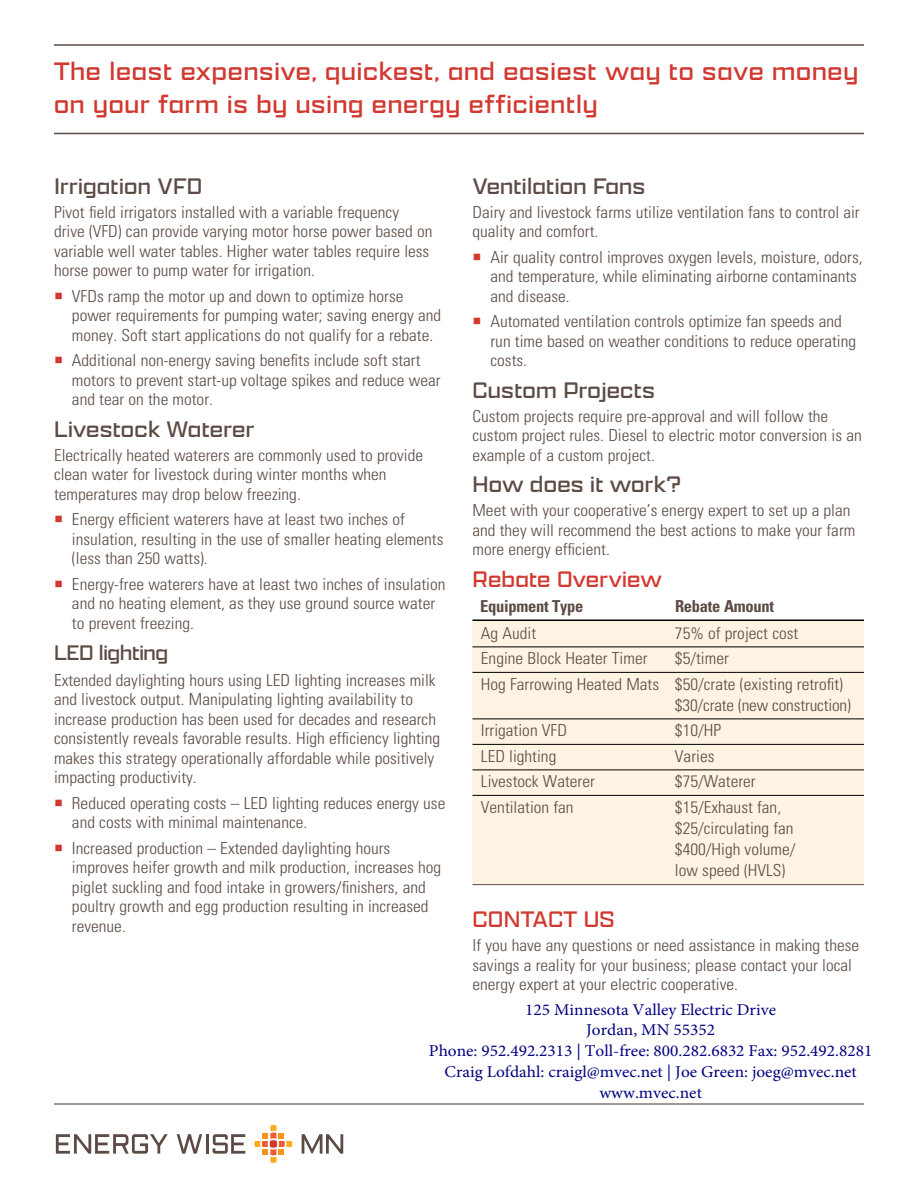
<style>
.page{position:relative;width:918px;height:1188px;background:#fff}
.page>*{position:absolute;margin:0;border:0;box-sizing:border-box;transform-origin:0 0}
.t1{font:300 27px/33px "Apotek Extended";letter-spacing:.03em;color:#d1382f}
.t2{font:300 24px "Apotek Extended";letter-spacing:.01em;color:#5c4b44}
.t3{font:300 24px "Apotek Extended";letter-spacing:.01em;color:#d1382f}
.t4{font:300 22.5px "Apotek Extended";letter-spacing:-.015em;color:#5c4b44}
.t5{font:300 condensed 16.5px/19.5px "Univers LT Std";color:#5c4b44;scale:1.05 1}
.t6{font:16.5px/20.9px "Minion Pro";color:#000080;text-align:center;scale:1.05 1}
.t7{font:700 condensed 16.5px "Univers LT Std";letter-spacing:-.015em;color:#5c4b44}
.s1{color:#d1382f}
</style>
<div class="page">
<div style="left:472px;top:620px;width:392px;height:264px;background:#fff3e3"></div>
<svg style="left:254px;top:1125px;width:39px;height:38px"></svg>
<svg style="left:56px;top:1134px;width:112px;height:20px"></svg>
<svg style="left:177px;top:1134px;width:25px;height:20px"></svg>
<hr style="left:206px;top:1134px;width:2px;height:20px;background:#5c4b44">
<svg style="left:213px;top:1134px;width:32px;height:20px"></svg>
<svg style="left:302px;top:1134px;width:41px;height:20px"></svg>
<hr style="left:54px;top:1103px;width:810px;height:2px;background:#5c4b44">
<hr style="left:54px;top:133px;width:810px;height:1px;background:#5c4b44">
<hr style="left:54px;top:44px;width:810px;height:2px;background:#5c4b44">
<hr style="left:472px;top:620px;width:392px;height:1px;background:#000">
<hr style="left:472px;top:646px;width:392px;height:1px;background:#000">
<hr style="left:472px;top:672px;width:392px;height:1px;background:#000">
<hr style="left:472px;top:718px;width:392px;height:1px;background:#000">
<hr style="left:472px;top:744px;width:392px;height:1px;background:#000">
<hr style="left:472px;top:770px;width:392px;height:1px;background:#000">
<hr style="left:472px;top:795px;width:392px;height:1px;background:#000">
<hr style="left:472px;top:884px;width:392px;height:1px;background:#5c4b44">
<h1 class="t1" style="left:54px;top:54px;width:806px">The least expensive, quickest, and easiest way to save money on your farm is by using energy efficiently</h1>
<h2 class="t2" style="left:472px;top:171px;width:174px">Ventilation Fans</h2>
<p class="t5" style="left:472px;top:202px;width:370px">Dairy and livestock farms utilize ventilation fans to control air quality and comfort.</p>
<p class="t5" style="left:490px;top:247px;width:356px;text-indent:-18px"><span class="s1">○</span> Air quality control improves oxygen levels, moisture, odors, and temperature, while eliminating airborne contaminants and disease.</p>
<p class="t5" style="left:490px;top:311px;width:350px;text-indent:-18px"><span class="s1">○</span> Automated ventilation controls optimize fan speeds and run time based on weather conditions to reduce operating costs.</p>
<h2 class="t2" style="left:472px;top:375px;width:184px">Custom Projects</h2>
<p class="t5" style="left:472px;top:406px;width:372px">Custom projects require pre-approval and will follow the custom project rules. Diesel to electric motor conversion is an example of a custom project.</p>
<h2 class="t2" style="left:472px;top:469px;width:211px">How does it work?</h2>
<p class="t5" style="left:472px;top:500px;width:366px">Meet with your cooperative’s energy expert to set up a plan and they will recommend the best actions to make your farm more energy efficient.</p>
<h2 class="t3" style="left:472px;top:564px;width:191px">Rebate Overview</h2>
<p class="t7" style="left:480px;top:596px;width:105px">Equipment Type</p>
<p class="t7" style="left:675px;top:596px;width:101px">Rebate Amount</p>
<p class="t5" style="left:481px;top:623px;width:54px">Ag Audit</p>
<p class="t5" style="left:675px;top:623px;width:119px">75% of project cost</p>
<p class="t5" style="left:481px;top:649px;width:160px">Engine Block Heater Timer</p>
<h2 class="t2" style="left:54px;top:171px;width:150px">Irrigation VFD</h2>
<p class="t5" style="left:54px;top:202px;width:362px">Pivot field irrigators installed with a variable frequency drive (VFD) can provide varying motor horse power based on variable well water tables. Higher water tables require less horse power to pump water for irrigation.</p>
<p class="t5" style="left:72px;top:286px;width:353px;text-indent:-18px"><span class="s1">○</span> VFDs ramp the motor up and down to optimize horse power requirements for pumping water; saving energy and money. Soft start applications do not qualify for a rebate.</p>
<p class="t5" style="left:72px;top:350px;width:353px;text-indent:-18px"><span class="s1">○</span> Additional non-energy saving benefits include soft start motors to prevent start-up voltage spikes and reduce wear and tear on the motor.</p>
<h2 class="t2" style="left:54px;top:414px;width:202px">Livestock Waterer</h2>
<p class="t5" style="left:54px;top:445px;width:353px">Electrically heated waterers are commonly used to provide clean water for livestock during winter months when temperatures may drop below freezing.</p>
<p class="t5" style="left:72px;top:509px;width:355px;text-indent:-18px"><span class="s1">○</span> Energy efficient waterers have at least two inches of insulation, resulting in the use of smaller heating elements (less than 250 watts).</p>
<p class="t5" style="left:72px;top:574px;width:357px;text-indent:-18px"><span class="s1">○</span> Energy-free waterers have at least two inches of insulation and no heating element, as they use ground source water to prevent freezing.</p>
<h3 class="t4" style="left:54px;top:639px;width:116px">LED lighting</h3>
<p class="t5" style="left:54px;top:670px;width:369px">Extended daylighting hours using LED lighting increases milk and livestock output. Manipulating lighting availability to increase production has been used for decades and research consistently reveals favorable results. High efficiency lighting makes this strategy operationally affordable while positively impacting productivity.</p>
<p class="t5" style="left:72px;top:793px;width:357px;text-indent:-18px"><span class="s1">○</span> Reduced operating costs – LED lighting reduces energy use and costs with minimal maintenance.</p>
<p class="t5" style="left:72px;top:838px;width:353px;text-indent:-18px"><span class="s1">○</span> Increased production – Extended daylighting hours improves heifer growth and milk production, increases hog piglet suckling and food intake in growers/finishers, and poultry growth and egg production resulting in increased revenue.</p>
<p class="t5" style="left:481px;top:646px;width:346px;line-height:25.5px;text-indent:194px">$5/timer<br>Hog Farrowing Heated Mats $50/crate (existing retrofit)</p>
<p class="t5" style="left:675px;top:695px;width:169px">$30/crate (new construction)</p>
<p class="t5" style="left:481px;top:721px;width:83px">Irrigation VFD</p>
<p class="t5" style="left:675px;top:721px;width:45px">$10/HP</p>
<p class="t5" style="left:481px;top:746px;width:73px">LED lighting</p>
<p class="t5" style="left:675px;top:746px;width:39px">Varies</p>
<p class="t5" style="left:481px;top:772px;width:110px">Livestock Waterer</p>
<p class="t5" style="left:675px;top:772px;width:78px">$75/Waterer</p>
<p class="t5" style="left:481px;top:797px;width:90px">Ventilation fan</p>
<p class="t5" style="left:675px;top:797px;width:116px;line-height:21px">$15/Exhaust fan, $25/circulating fan $400/High volume/ low speed (HVLS)</p>
<h2 class="t3" style="left:472px;top:904px;width:144px">CONTACT US</h2>
<p class="t5" style="left:472px;top:935px;width:370px">If you have any questions or need assistance in making these savings a reality for your business; please contact your local energy expert at your electric cooperative.</p>
<p class="t6" style="left:429px;top:999px;width:424px">125 Minnesota Valley Electric Drive<br>Jordan, MN 55352<br>Phone: 952.492.2313 | Toll-free: 800.282.6832 Fax: 952.492.8281<br>Craig Lofdahl: craigl@mvec.net | Joe Green: joeg@mvec.net www.mvec.net</p>
</div>
